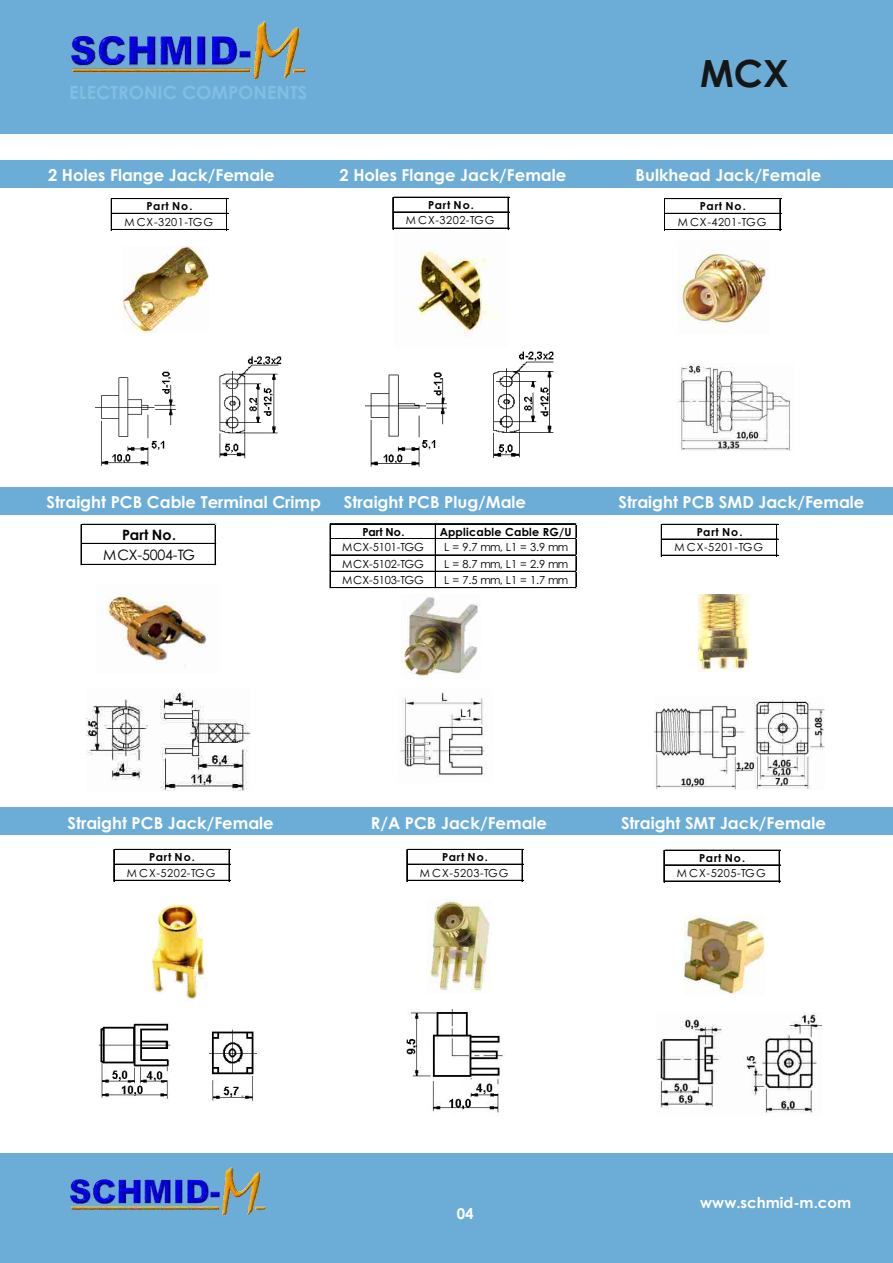
<style>
.page{position:relative;width:893px;height:1263px;background:#fff}
.page>*{position:absolute;margin:0;border:0;box-sizing:border-box;transform-origin:0 0}
.t1{font:700 37.5px "Century Gothic";color:#151616}
.t2{font:700 16.5px "Century Gothic";color:#fff}
.t3{font:700 15px "Century Gothic";color:#fff}
.t4{font:14.25px "Century Gothic";letter-spacing:-.02em;color:#000}
.t5{font:700 14.25px "Century Gothic";letter-spacing:.005em;color:#000}
.t6{font:11.1px "Century Gothic";letter-spacing:.045em;color:#000}
.t7{font:700 11.1px "Century Gothic";letter-spacing:.035em;color:#000}
.t8{font:11.1px "Century Gothic";letter-spacing:.025em;color:#000}
.t9{font:11.1px "Century Gothic";letter-spacing:-.015em;color:#000}
.t10{font:10.95px "Century Gothic";letter-spacing:.045em;color:#000}
.t11{font:700 10.95px "Century Gothic";letter-spacing:.07em;color:#000}
</style>
<div class="page">
<div style="left:0;top:0;width:893px;height:133px;background:#6cadd8"></div>
<img style="left:71px;top:21px;width:234px;height:59px">
<div style="left:0;top:160px;width:893px;height:28px;background:#6cadd8"></div>
<div style="left:0;top:487px;width:893px;height:28px;background:#6cadd8"></div>
<div style="left:0;top:807px;width:893px;height:28px;background:#6cadd8"></div>
<div style="left:0;top:1153px;width:893px;height:110px;background:#6cadd8"></div>
<img style="left:71px;top:1167px;width:194px;height:49px">
<hr style="left:111px;top:199px;width:1px;height:32px;background:#000">
<hr style="left:226px;top:199px;width:1px;height:32px;background:#000">
<hr style="left:112px;top:198px;width:116px;height:1px;background:#000">
<hr style="left:112px;top:199px;width:116px;height:1px;background:#000">
<hr style="left:112px;top:213px;width:116px;height:1px;background:#000">
<hr style="left:112px;top:229px;width:116px;height:1px;background:#000">
<img style="left:411px;top:249px;width:88px;height:88px">
<hr style="left:392px;top:197px;width:1px;height:32px;background:#000">
<hr style="left:393px;top:197px;width:1px;height:32px;background:#000">
<hr style="left:508px;top:198px;width:1px;height:31px;background:#000">
<hr style="left:393px;top:197px;width:117px;height:1px;background:#000">
<hr style="left:393px;top:212px;width:117px;height:1px;background:#000">
<hr style="left:393px;top:228px;width:117px;height:1px;background:#000">
<img style="left:677px;top:250px;width:91px;height:75px">
<hr style="left:664px;top:199px;width:1px;height:32px;background:#000">
<hr style="left:779px;top:199px;width:1px;height:32px;background:#000">
<hr style="left:780px;top:199px;width:1px;height:32px;background:#000">
<hr style="left:665px;top:198px;width:116px;height:1px;background:#000">
<hr style="left:665px;top:199px;width:116px;height:1px;background:#000">
<hr style="left:665px;top:213px;width:116px;height:1px;background:#000">
<hr style="left:665px;top:229px;width:116px;height:1px;background:#000">
<img style="left:400px;top:692px;width:85px;height:85px">
<hr style="left:331px;top:523px;width:246px;height:1px;background:#000">
<hr style="left:331px;top:524px;width:246px;height:1px;background:#000">
<hr style="left:331px;top:538px;width:246px;height:1px;background:#000">
<hr style="left:331px;top:555px;width:246px;height:1px;background:#000">
<hr style="left:331px;top:571px;width:246px;height:1px;background:#000">
<hr style="left:330px;top:524px;width:1px;height:64px;background:#000">
<hr style="left:435px;top:524px;width:1px;height:64px;background:#000">
<hr style="left:331px;top:587px;width:246px;height:1px;background:#000">
<hr style="left:331px;top:588px;width:246px;height:1px;background:#000">
<hr style="left:576px;top:524px;width:1px;height:64px;background:#000">
<hr style="left:82px;top:524px;width:134px;height:1px;background:#000">
<hr style="left:82px;top:543px;width:134px;height:1px;background:#000">
<hr style="left:81px;top:524px;width:1px;height:41px;background:#000">
<hr style="left:82px;top:564px;width:134px;height:1px;background:#000">
<hr style="left:215px;top:525px;width:1px;height:40px;background:#000">
<hr style="left:661px;top:524px;width:1px;height:33px;background:#000">
<hr style="left:776px;top:525px;width:1px;height:32px;background:#000">
<hr style="left:662px;top:524px;width:116px;height:1px;background:#000">
<hr style="left:662px;top:539px;width:116px;height:1px;background:#000">
<hr style="left:662px;top:555px;width:116px;height:1px;background:#000">
<img style="left:152px;top:904px;width:54px;height:96px">
<hr style="left:113px;top:849px;width:1px;height:33px;background:#000">
<hr style="left:114px;top:849px;width:1px;height:33px;background:#000">
<hr style="left:229px;top:850px;width:1px;height:32px;background:#000">
<hr style="left:115px;top:849px;width:116px;height:1px;background:#000">
<hr style="left:115px;top:864px;width:116px;height:1px;background:#000">
<hr style="left:115px;top:880px;width:116px;height:1px;background:#000">
<hr style="left:406px;top:849px;width:1px;height:33px;background:#000">
<hr style="left:407px;top:849px;width:1px;height:33px;background:#000">
<hr style="left:522px;top:850px;width:1px;height:32px;background:#000">
<hr style="left:408px;top:849px;width:116px;height:1px;background:#000">
<hr style="left:408px;top:864px;width:116px;height:1px;background:#000">
<hr style="left:408px;top:880px;width:116px;height:1px;background:#000">
<hr style="left:663px;top:850px;width:1px;height:32px;background:#000">
<hr style="left:664px;top:850px;width:1px;height:32px;background:#000">
<hr style="left:779px;top:851px;width:1px;height:31px;background:#000">
<hr style="left:665px;top:850px;width:116px;height:1px;background:#000">
<hr style="left:665px;top:864px;width:116px;height:1px;background:#000">
<hr style="left:665px;top:865px;width:116px;height:1px;background:#000">
<hr style="left:665px;top:881px;width:116px;height:1px;background:#000">
<img style="left:685px;top:915px;width:80px;height:79px">
<img style="left:428px;top:900px;width:62px;height:93px">
<img style="left:699px;top:595px;width:50px;height:76px">
<img style="left:105px;top:593px;width:102px;height:75px">
<img style="left:402px;top:597px;width:78px;height:80px">
<img style="left:123px;top:247px;width:86px;height:85px">
<img style="left:98px;top:1023px;width:159px;height:78px">
<img style="left:656px;top:1012px;width:165px;height:102px">
<img style="left:654px;top:699px;width:170px;height:91px">
<img style="left:406px;top:1010px;width:97px;height:103px">
<img style="left:677px;top:364px;width:114px;height:87px">
<img style="left:365px;top:351px;width:189px;height:116px">
<img style="left:95px;top:356px;width:187px;height:110px">
<img style="left:86px;top:693px;width:164px;height:98px">
<h1 class="t1" style="left:700px;top:59px;width:90px">MCX</h1>
<p class="t2" style="left:48px;top:169px;width:228px">2 Holes Flange Jack/Female</p>
<p class="t2" style="left:340px;top:169px;width:228px">2 Holes Flange Jack/Female</p>
<p class="t2" style="left:636px;top:169px;width:187px">Bulkhead Jack/Female</p>
<p class="t11" style="left:147px;top:202px;width:47px">Part No.</p>
<p class="t10" style="left:124px;top:218px;width:90px">M CX-3201-TGG</p>
<p class="t7" style="left:428px;top:201px;width:47px">Part No.</p>
<p class="t6" style="left:406px;top:216px;width:90px">M CX-3202-TGG</p>
<p class="t7" style="left:700px;top:202px;width:47px">Part No.</p>
<p class="t6" style="left:678px;top:217px;width:90px">M CX-4201-TGG</p>
<p class="t2" style="left:47px;top:496px;width:276px">Straight PCB Cable Terminal Crimp</p>
<p class="t2" style="left:344px;top:496px;width:184px">Straight PCB Plug/Male</p>
<p class="t2" style="left:619px;top:496px;width:247px">Straight PCB SMD Jack/Female</p>
<p class="t5" style="left:122px;top:529px;width:55px">Part No.</p>
<p class="t4" style="left:103px;top:549px;width:93px">MCX-5004-TG</p>
<p class="t7" style="left:362px;top:527px;width:44px">Part No.</p>
<p class="t7" style="left:440px;top:527px;width:133px">Applicable Cable RG/U</p>
<p class="t9" style="left:342px;top:543px;width:83px">MCX-5101-TGG</p>
<p class="t8" style="left:444px;top:543px;width:125px">L = 9.7 mm, L1 = 3.9 mm</p>
<p class="t9" style="left:342px;top:559px;width:83px">MCX-5102-TGG</p>
<p class="t8" style="left:444px;top:559px;width:125px">L = 8.7 mm, L1 = 2.9 mm</p>
<p class="t9" style="left:342px;top:575px;width:83px">MCX-5103-TGG</p>
<p class="t8" style="left:444px;top:575px;width:125px">L = 7.5 mm, L1 = 1.7 mm</p>
<p class="t7" style="left:697px;top:528px;width:47px">Part No.</p>
<p class="t6" style="left:674px;top:543px;width:90px">M CX-5201-TGG</p>
<p class="t2" style="left:68px;top:816px;width:208px">Straight PCB Jack/Female</p>
<p class="t2" style="left:371px;top:816px;width:178px">R/A PCB Jack/Female</p>
<p class="t2" style="left:621px;top:816px;width:206px">Straight SMT Jack/Female</p>
<p class="t7" style="left:149px;top:853px;width:47px">Part No.</p>
<p class="t6" style="left:127px;top:868px;width:90px">M CX-5202-TGG</p>
<p class="t7" style="left:442px;top:853px;width:47px">Part No.</p>
<p class="t6" style="left:420px;top:868px;width:90px">M CX-5203-TGG</p>
<p class="t7" style="left:699px;top:853px;width:47px">Part No.</p>
<p class="t6" style="left:677px;top:869px;width:90px">M CX-5205-TGG</p>
<p class="t3" style="left:457px;top:1208px;width:18px">04</p>
<p class="t3" style="left:700px;top:1197px;width:152px">www.schmid-m.com</p>
</div>
